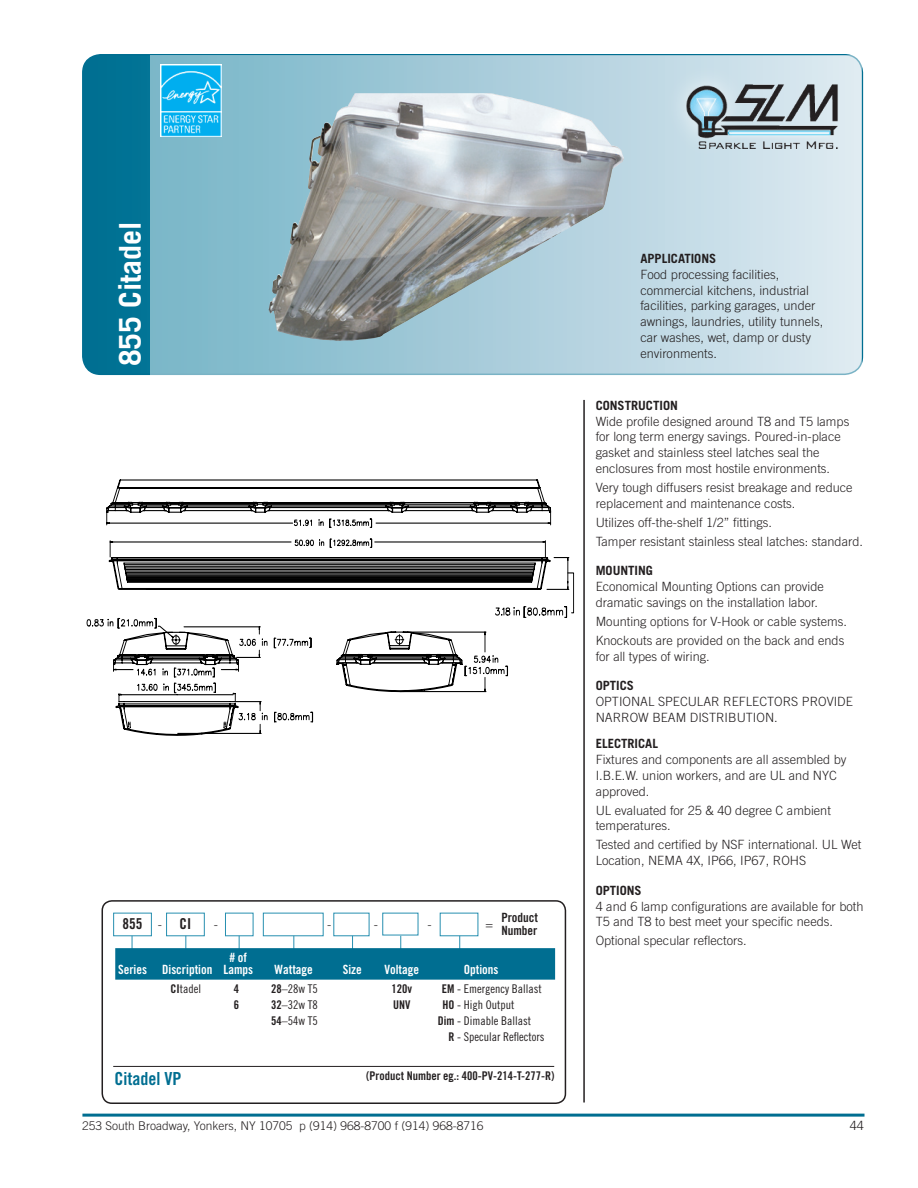
<style>
.page{position:relative;width:918px;height:1188px;background:#fff}
.page>*{position:absolute;margin:0;border:0;box-sizing:border-box;transform-origin:0 0}
.t1{font:700 30px "Trade Gothic";color:#fff}
.body{font:18px "Trade Gothic Bold Cond Twenty";color:#006e91}
.body-2{font:15px "Trade Gothic Bold Cond Twenty";color:#231f20}
.body-3{font:300 12.75px/15.8px "Trade Gothic";color:#231f20}
.subheads{font:300 12.75px/15.8px "Trade Gothic";color:#231f20}
.key_chart_head{font:12.75px/12px "Trade Gothic Bold Cond Twenty";color:#fff}
.subheads-2{font:700 12.75px "Trade Gothic";color:#231f20}
.body-4{font:12.75px/13.5px "Trade Gothic Bold Cond Twenty";color:#231f20}
.body-5{font:12px "Trade Gothic Cond Eighteen";color:#231f20}
.t2{font:300 12px "Trade Gothic";color:#231f20}
.body-6{font:12px "Trade Gothic Bold Cond Twenty";color:#231f20}
.s1{font-family:"Trade Gothic Bold Cond Twenty"}
.s2{font-weight:700}
</style>
<div class="page">
<div style="left:83px;top:55px;width:779px;height:319px;background:#007294;border-radius:18px"></div>
<div style="left:150px;top:55px;width:711px;height:320px;background:linear-gradient(to right,#77b4c7,#dee9f1)"></div>
<hr style="left:82px;top:1114px;width:783px;height:3px;background:#006e91">
<hr style="left:583px;top:400px;width:2px;height:702px;background:#231f20">
<img style="left:655px;top:54px;width:201px;height:115px">
<img style="left:161px;top:64px;width:60px;height:73px">
<img style="left:269px;top:93px;width:354px;height:248px">
<svg style="left:106px;top:479px;width:445px;height:46px"></svg>
<svg style="left:116px;top:519px;width:256px;height:217px"></svg>
<svg style="left:87px;top:539px;width:487px;height:195px"></svg>
<hr style="left:113px;top:1066px;width:441px;height:1px;background:#231f20">
<div style="left:102px;top:900px;width:464px;height:204px;border:2px solid #231f20;border-radius:10px"></div>
<div style="left:113px;top:913px;width:39px;height:23px;border:1px solid #278fb0"></div>
<div style="left:166px;top:913px;width:39px;height:23px;border:1px solid #278fb0"></div>
<svg style="left:185px;top:936px;width:1px;height:12px"></svg>
<svg style="left:132px;top:936px;width:1px;height:12px"></svg>
<svg style="left:293px;top:936px;width:1px;height:12px"></svg>
<svg style="left:239px;top:936px;width:1px;height:12px"></svg>
<svg style="left:400px;top:936px;width:1px;height:12px"></svg>
<svg style="left:352px;top:936px;width:1px;height:12px"></svg>
<svg style="left:459px;top:936px;width:1px;height:12px"></svg>
<div style="left:115px;top:948px;width:440px;height:32px;background:#006e91"></div>
<p class="t1" style="left:112px;top:366px;width:147px;rotate:-90deg">855 Citadel</p>
<p class="body-2" style="left:123px;top:915px;width:21px">855</p>
<p class="body-3" style="left:158px;top:916px;width:6px">-</p>
<p class="body-2" style="left:180px;top:915px;width:13px">CI</p>
<p class="body-3" style="left:214px;top:916px;width:6px">-</p>
<p class="body-3" style="left:327px;top:916px;width:6px">-</p>
<p class="body-3" style="left:374px;top:916px;width:6px">-</p>
<p class="body-3" style="left:427px;top:916px;width:6px">-</p>
<p class="body-3" style="left:486px;top:916px;width:9px">=</p>
<p class="body-4" style="left:501px;top:910px;width:38px">Product<br>Number</p>
<p class="key_chart_head" style="left:118px;top:952px;width:137px;text-indent:111px"># of<br>Series Discription Lamps</p>
<p class="key_chart_head" style="left:275px;top:964px;width:40px">Wattage</p>
<p class="key_chart_head" style="left:343px;top:964px;width:21px">Size</p>
<p class="key_chart_head" style="left:384px;top:964px;width:36px">Voltage</p>
<p class="key_chart_head" style="left:464px;top:964px;width:36px">Options</p>
<p class="body-5" style="left:170px;top:982px;width:32px"><span class="s1">CI</span>tadel</p>
<p class="body-6" style="left:234px;top:982px;width:7px">4</p>
<p class="body-5" style="left:271px;top:982px;width:48px"><span class="s1">28</span>–28w T5</p>
<p class="body-6" style="left:391px;top:982px;width:22px">120v</p>
<p class="body-5" style="left:442px;top:982px;width:101px"><span class="s1">EM</span> - Emergency Ballast</p>
<p class="body-6" style="left:234px;top:998px;width:7px">6</p>
<p class="body-5" style="left:271px;top:998px;width:48px"><span class="s1">32</span>–32w T8</p>
<p class="body-6" style="left:393px;top:998px;width:19px">UNV</p>
<p class="body-5" style="left:443px;top:998px;width:73px"><span class="s1">HO</span> - High Output</p>
<p class="body-5" style="left:271px;top:1013px;width:48px"><span class="s1">54</span>–54w T5</p>
<p class="body-5" style="left:438px;top:1013px;width:95px"><span class="s1">Dim</span> - Dimable Ballast</p>
<p class="body-5" style="left:449px;top:1029px;width:97px"><span class="s1">R</span> - Specular Reflectors</p>
<p class="body" style="left:115px;top:1068px;width:68px">Citadel VP</p>
<p class="body-6" style="left:366px;top:1069px;width:190px">(Product Number eg.: 400-PV-214-T-277-R)</p>
<p class="subheads-2" style="left:640px;top:251px;width:77px">APPLICATIONS</p>
<p class="body-3" style="left:640px;top:266px;width:184px">Food processing facilities, commercial kitchens, industrial facilities, parking garages, under awnings, laundries, utility tunnels, car washes, wet, damp or dusty environments.</p>
<p class="subheads-2" style="left:596px;top:397px;width:84px">CONSTRUCTION</p>
<p class="body-3" style="left:596px;top:413px;width:255px">Wide profile designed around T8 and T5 lamps for long term energy savings. Poured-in-place gasket and stainless steel latches seal the enclosures from most hostile environments.</p>
<p class="body-3" style="left:596px;top:479px;width:258px">Very tough diffusers resist breakage and reduce replacement and maintenance costs.</p>
<p class="body-3" style="left:596px;top:514px;width:178px">Utilizes off-the-shelf 1/2” fittings.</p>
<p class="body-3" style="left:596px;top:533px;width:269px">Tamper resistant stainless steal latches: standard.</p>
<p class="subheads-2" style="left:596px;top:563px;width:59px">MOUNTING</p>
<p class="body-3" style="left:596px;top:578px;width:230px">Economical Mounting Options can provide dramatic savings on the installation labor.</p>
<p class="body-3" style="left:596px;top:613px;width:253px">Mounting options for V-Hook or cable systems.</p>
<p class="body-3" style="left:596px;top:632px;width:250px">Knockouts are provided on the back and ends for all types of wiring.</p>
<p class="subheads" style="left:596px;top:678px;width:259px"><span class="s2">OPTICS<br></span>OPTIONAL SPECULAR REFLECTORS PROVIDE<br>NARROW BEAM DISTRIBUTION.</p>
<p class="subheads-2" style="left:596px;top:736px;width:64px">ELECTRICAL</p>
<p class="body-3" style="left:596px;top:752px;width:252px">Fixtures and components are all assembled by<br>I.B.E.W. union workers, and are UL and NYC approved.</p>
<p class="body-3" style="left:596px;top:802px;width:237px">UL evaluated for 25 &amp; 40 degree C ambient temperatures.</p>
<p class="body-3" style="left:596px;top:837px;width:267px">Tested and certified by NSF international. UL Wet<br>Location, NEMA 4X, IP66, IP67, ROHS</p>
<p class="subheads-2" style="left:596px;top:883px;width:48px">OPTIONS</p>
<p class="body-3" style="left:596px;top:898px;width:269px">4 and 6 lamp configurations are available for both<br>T5 and T8 to best meet your specific needs.</p>
<p class="body-3" style="left:596px;top:933px;width:152px">Optional specular reflectors.</p>
<p class="t2" style="left:82px;top:1119px;width:403px">253 South Broadway, Yonkers, NY 10705 p (914) 968-8700 f (914) 968-8716</p>
<p class="body-3" style="left:850px;top:1117px;width:16px">44</p>
</div>
